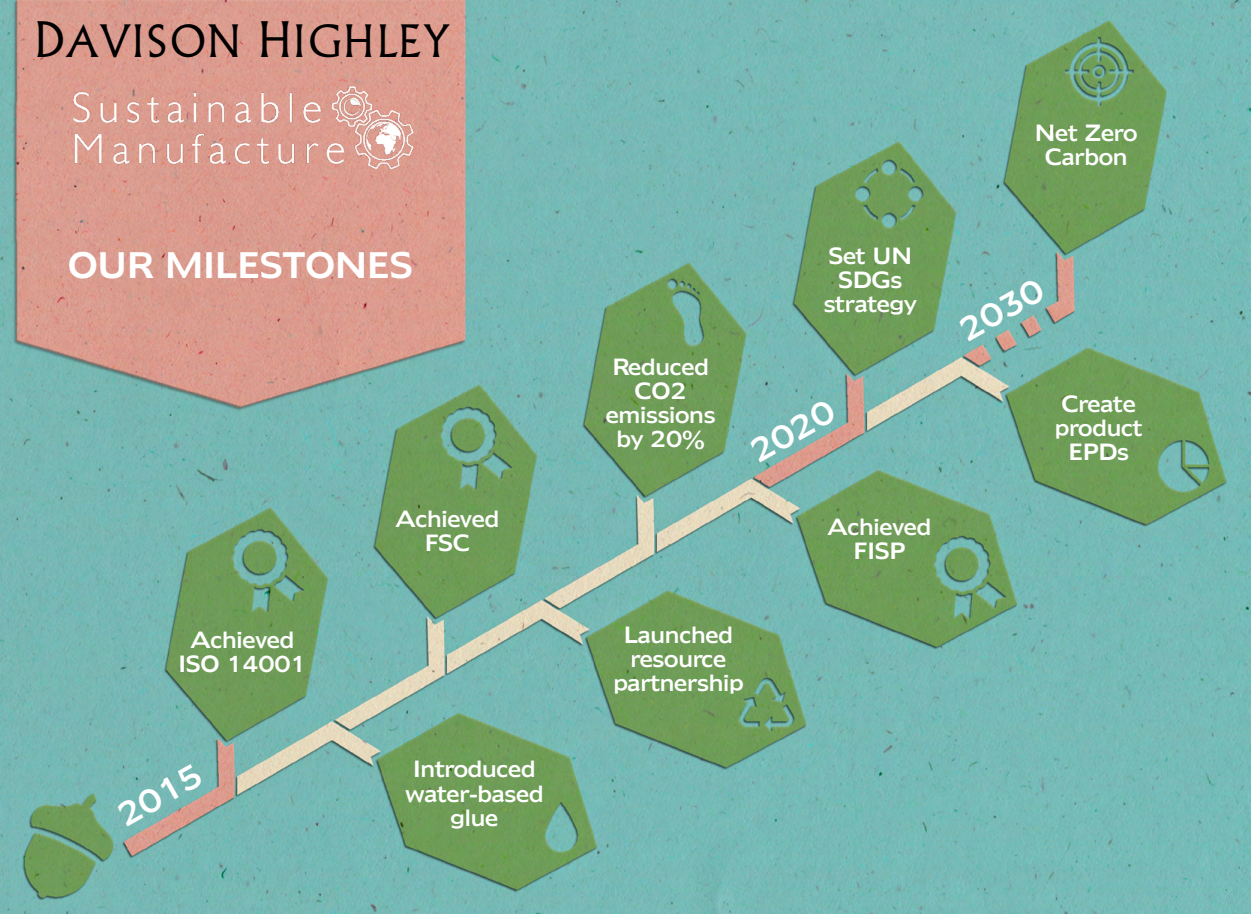
<style>
.page{position:relative;width:1251px;height:914px;background:#fff}
.page>*{position:absolute;margin:0;border:0;box-sizing:border-box;transform-origin:0 0}
.t1{font:300 43.05px "Flareserif 821 BT";letter-spacing:.05em;color:#000}
.t2{font:33px "Humanist 970 BT Roman C";letter-spacing:-.075em;color:#fff}
.t3{font:30px "Humanist 970 BT Roman C";color:#fff}
.t4{font:21px/24px "Humanist 970 BT Roman C";letter-spacing:-.075em;color:#fff;text-align:center}
.s1{font-size:47.25px}
</style>
<div class="page">
<img style="left:0;top:0;width:1251px;height:913px">
<img style="left:58px;top:79px;width:365px;height:101px">
<h1 class="t1" style="left:35px;top:14px;width:415px"><span class="s1">D</span>AVISON <span class="s1">H</span>I HLEY</h1>
<h1 class="t1" style="left:308px;top:14px;width:35px">G</h1>
<p class="t4" style="left:1034px;top:120px;width:106px">Net Zero<br>Carbon</p>
<h2 class="t2" style="left:67px;top:243px;width:349px">OUR MILESTONES</h2>
<p class="t4" style="left:605px;top:355px;width:113px">Reduced<br>CO2 emissions by 20%</p>
<p class="t4" style="left:823px;top:243px;width:96px">Set UN<br>SDGs strategy</p>
<h3 class="t3" style="left:741px;top:436px;width:95px;rotate:-30deg">2020</h3>
<p class="t4" style="left:178px;top:627px;width:131px">Achieved<br>ISO 14001</p>
<h3 class="t3" style="left:109px;top:800px;width:95px;rotate:-30deg">2015</h3>
<p class="t4" style="left:395px;top:506px;width:107px">Achieved<br>FSC</p>
<p class="t4" style="left:826px;top:514px;width:107px">Achieved<br>FISP</p>
<p class="t4" style="left:405px;top:757px;width:141px">Introduced water-based glue</p>
<p class="t4" style="left:612px;top:623px;width:133px">Launched resource partnership</p>
<h3 class="t3" style="left:950px;top:315px;width:95px;rotate:-30deg">2030</h3>
<p class="t4" style="left:1054px;top:391px;width:91px">Create product<br>EPDs</p>
</div>
